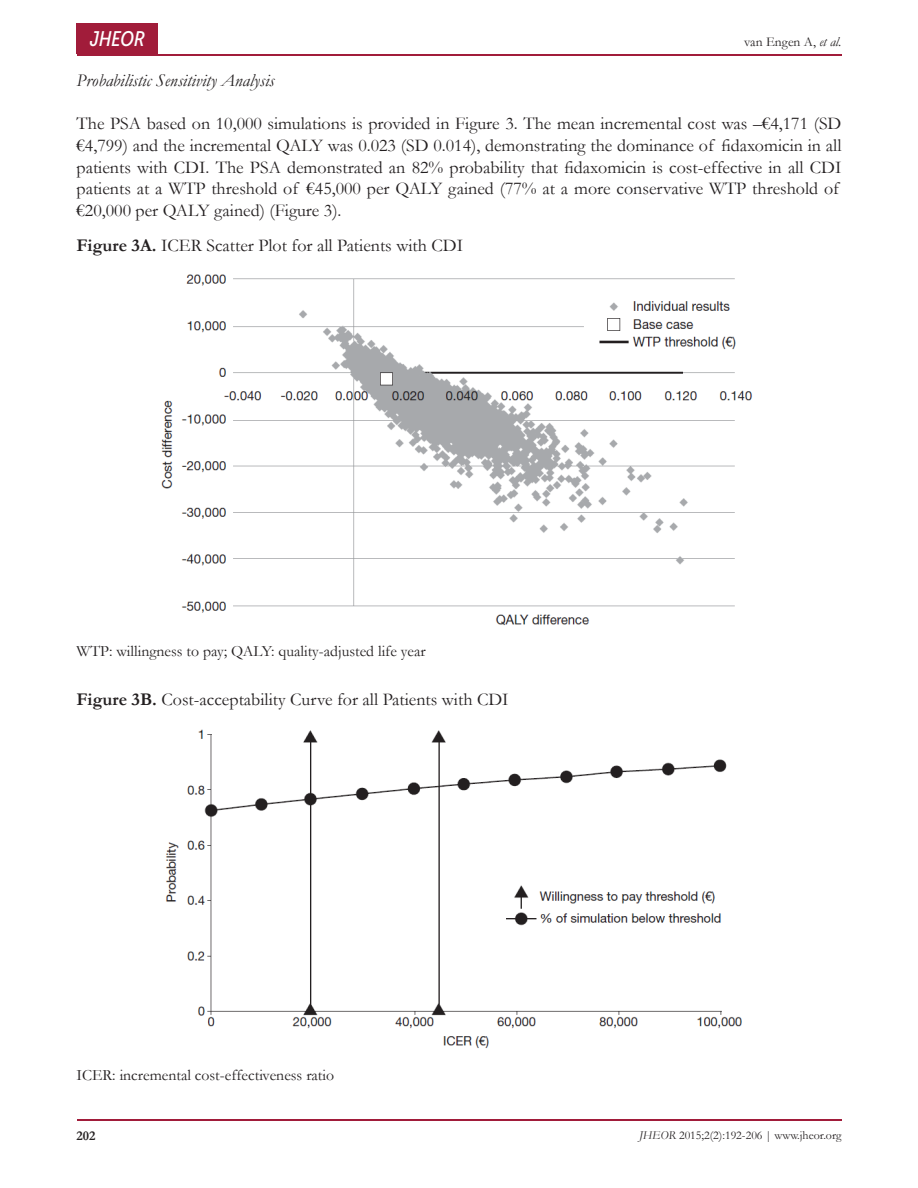
<style>
.page{position:relative;width:918px;height:1188px;background:#fff}
.page>*{position:absolute;margin:0;border:0;box-sizing:border-box;transform-origin:0 0}
.t1{font:italic 21px "Museo Sans Cond 500";color:#fff}
.t2{font:18px/21.6px "Garamond";color:#231f20}
.t3{font:italic 18px "Garamond";color:#231f20}
.t4{font:15.75px "Garamond";color:#231f20}
.t5{font:13.5px "Garamond";color:#231f20}
.t6{font:700 13.5px "Garamond";color:#231f20}
.t7{font:12px "Garamond";color:#231f20}
.s1{font-style:italic}
.s2{font-weight:700}
</style>
<div class="page">
<hr style="left:77px;top:54px;width:765px;height:2px;background:#a11c3a">
<div style="left:77px;top:23px;width:81px;height:31px;background:#a11c3a"></div>
<hr style="left:77px;top:1119px;width:765px;height:1px;background:#a11c3a">
<img style="left:161px;top:274px;width:592px;height:352px">
<img style="left:165px;top:729px;width:577px;height:320px">
<p class="t1" style="left:90px;top:28px;width:56px">JHEOR</p>
<p class="t5" style="left:744px;top:32px;width:99px">van Engen A, <span class="s1">et al.</span></p>
<p class="t3" style="left:77px;top:68px;width:199px">Probabilistic Sensitivity Analysis</p>
<p class="t2" style="left:77px;top:113px;width:766px">The PSA based on 10,000 simulations is provided in Figure 3. The mean incremental cost was –€4,171 (SD €4,799) and the incremental QALY was 0.023 (SD 0.014), demonstrating the dominance of fidaxomicin in all patients with CDI. The PSA demonstrated an 82% probability that fidaxomicin is cost-effective in all CDI patients at a WTP threshold of €45,000 per QALY gained (77% at a more conservative WTP threshold of €20,000 per QALY gained) (Figure 3).</p>
<p class="t2" style="left:77px;top:234px;width:388px"><span class="s2">Figure 3A.</span> ICER Scatter Plot for all Patients with CDI</p>
<p class="t4" style="left:77px;top:640px;width:351px">WTP: willingness to pay; QALY: quality-adjusted life year</p>
<p class="t2" style="left:77px;top:688px;width:434px"><span class="s2">Figure 3B.</span> Cost-acceptability Curve for all Patients with CDI</p>
<p class="t4" style="left:77px;top:1065px;width:259px">ICER: incremental cost-effectiveness ratio</p>
<p class="t6" style="left:77px;top:1126px;width:20px">202</p>
<p class="t7" style="left:639px;top:1127px;width:204px"><span class="s1">JHEOR</span> 2015;2(2):192-206 | www.jheor.org</p>
</div>
